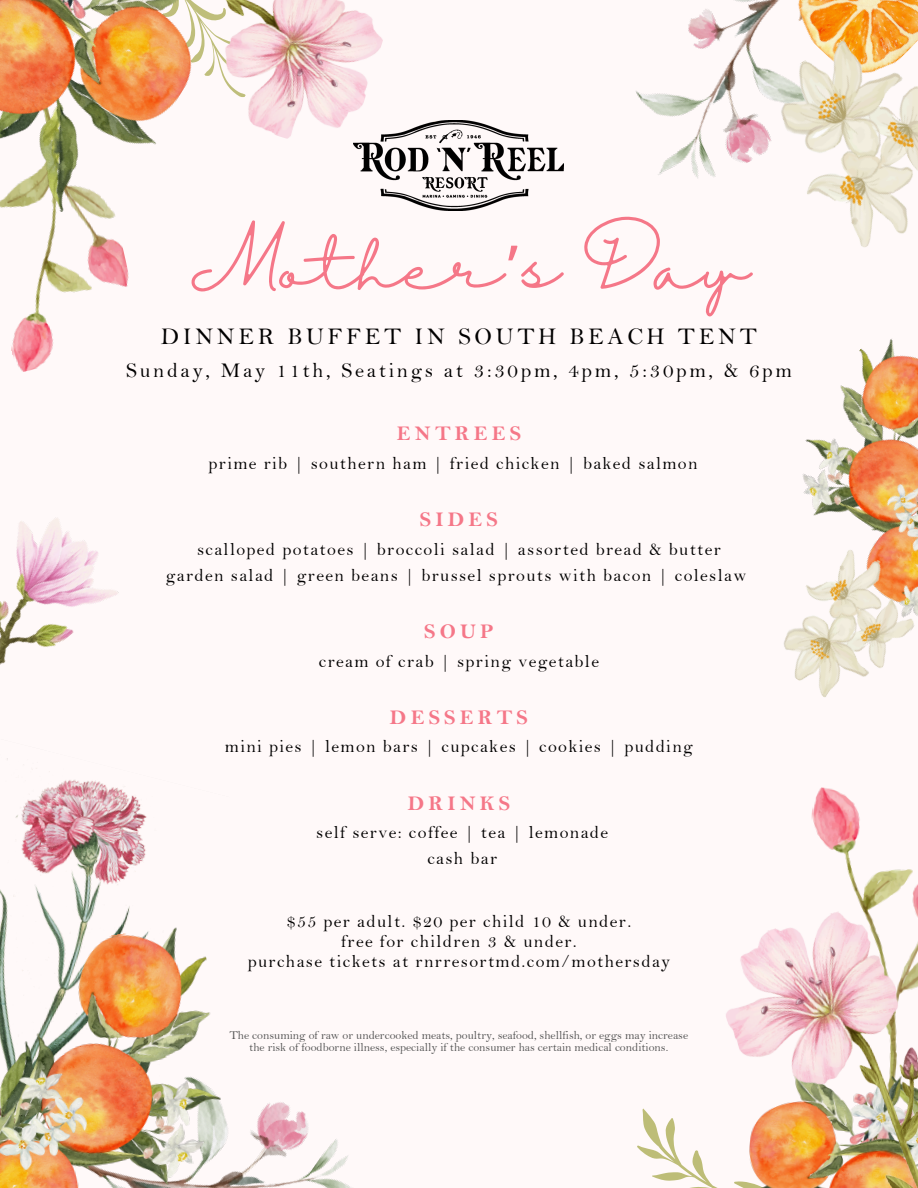
<style>
.page{position:relative;width:918px;height:1188px;background:#fff9f9}
.page>*{position:absolute;margin:0;border:0;box-sizing:border-box;transform-origin:0 0}
.t1{font:60px "Halimun";color:#f57788}
.t2{font:24px "Bell";letter-spacing:.15em;color:#000}
.t3{font:21px "Bell";letter-spacing:.13em;color:#000}
.t4{font:21px "Bell MT Bold";letter-spacing:.2em;color:#f57788}
.t5{font:18px/25.8px "Bell";letter-spacing:.075em;color:#000;text-align:center}
.t6{font:12px/12px "Bell";color:#545454;text-align:center}
.s1{font-family:"Noto Sans Gurmukhi"}
</style>
<div class="page">
<svg style="left:637px;top:1108px;width:70px;height:80px"></svg>
<img style="left:811px;top:787px;width:107px;height:114px">
<img style="left:802px;top:339px;width:116px;height:196px">
<img style="left:707px;top:901px;width:211px;height:287px">
<img style="left:11px;top:235px;width:118px;height:137px">
<img style="left:252px;top:0;width:131px;height:146px">
<img style="left:0;top:0;width:252px;height:235px">
<img style="left:784px;top:535px;width:134px;height:162px">
<img style="left:0;top:758px;width:147px;height:163px">
<img style="left:0;top:518px;width:119px;height:147px">
<img style="left:247px;top:1102px;width:104px;height:86px">
<img style="left:0;top:921px;width:247px;height:267px">
<img style="left:635px;top:0;width:135px;height:179px">
<img style="left:770px;top:0;width:148px;height:15px">
<img style="left:749px;top:15px;width:169px;height:232px">
<img style="left:354px;top:121px;width:210px;height:90px">
<h5 class="t1" style="left:189px;top:234px;width:562px">Mother<span class="s1">’</span>s Day</h5>
<p class="t2" style="left:161px;top:324px;width:598px">DINNER BUFFET IN SOUTH BEACH TENT</p>
<h3 class="t3" style="left:126px;top:360px;width:667px">Sunday, May 11th, Seatings at 3:30pm, 4pm, 5:30pm, &amp; 6pm</h3>
<p class="t4" style="left:397px;top:423px;width:126px">ENTREES</p>
<p class="t5" style="left:209px;top:451px;width:490px">prime rib | southern ham | fried chicken | baked salmon</p>
<p class="t4" style="left:420px;top:509px;width:79px">SIDES</p>
<p class="t5" style="left:166px;top:537px;width:582px">scalloped potatoes | broccoli salad | assorted bread &amp; butter garden salad | green beans | brussel sprouts with bacon | coleslaw</p>
<p class="t4" style="left:424px;top:621px;width:71px">SOUP</p>
<p class="t5" style="left:319px;top:649px;width:282px">cream of crab | spring vegetable</p>
<h2 class="t4" style="left:390px;top:706px;width:140px">DESSERTS</h2>
<h1 class="t5" style="left:225px;top:734px;width:470px">mini pies | lemon bars | cupcakes | cookies | pudding</h1>
<h4 class="t4" style="left:408px;top:792px;width:104px">DRINKS</h4>
<p class="t5" style="left:316px;top:820px;width:293px">self serve: coffee | tea | lemonade cash bar</p>
<p class="t5" style="left:248px;top:911px;width:424px;line-height:20.2px">$55 per adult. $20 per child 10 &amp; under.<br>free for children 3 &amp; under.<br>purchase tickets at rnrresortmd.com/mothersday</p>
<p class="t6" style="left:229px;top:1030px;width:460px">The consuming of raw or undercooked meats, poultry, seafood, shellfish, or eggs may increase the risk of foodborne illness, especially if the consumer has certain medical conditions.</p>
</div>
